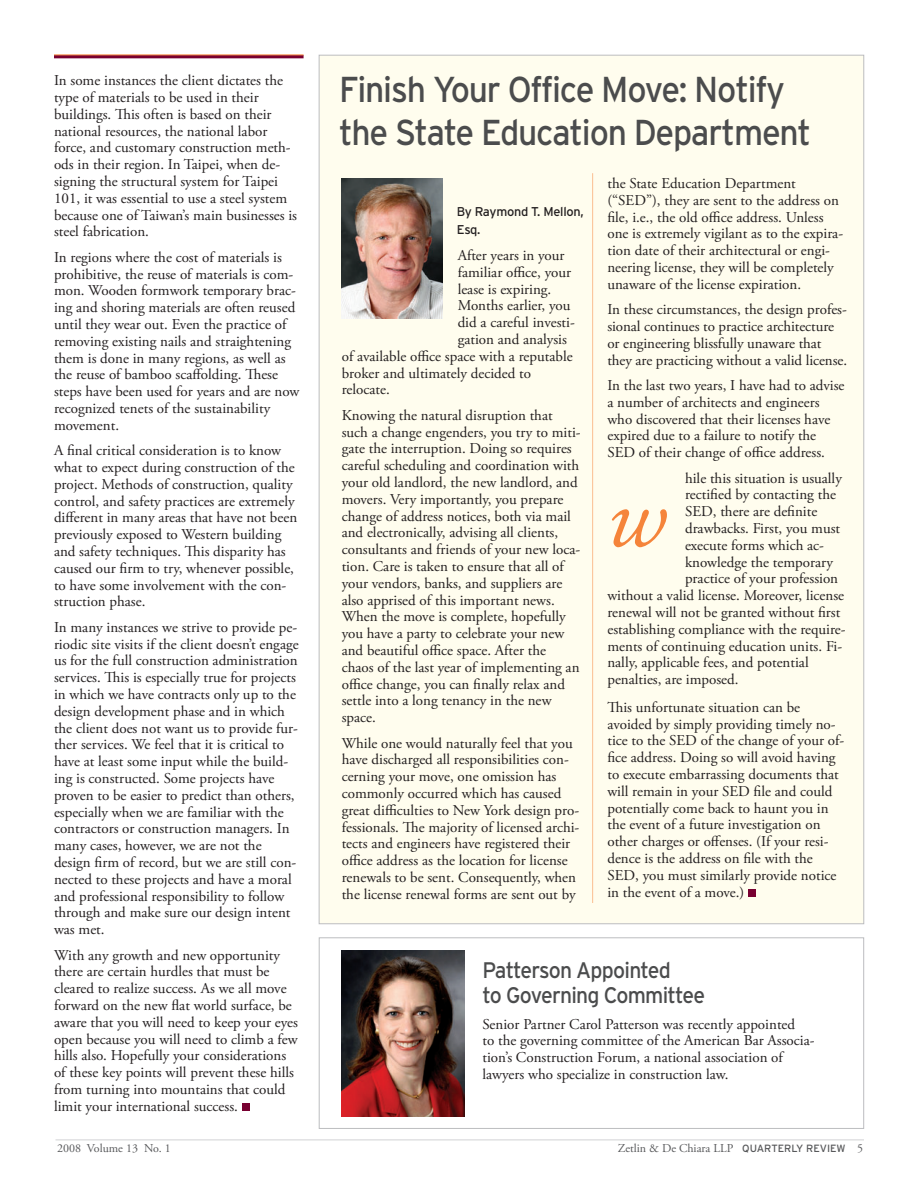
<style>
.page{position:relative;width:918px;height:1188px;background:#fff}
.page>*{position:absolute;margin:0;border:0;box-sizing:border-box;transform-origin:0 0}
.t1{font:italic 90px "Adobe Garamond Pro";color:#f5843a}
.t2{font:36px/43.5px "Interstate";letter-spacing:-.035em;color:#4b4c4d;scale:.94 1}
.t3{font:22.5px/25.5px "Interstate";letter-spacing:-.035em;color:#4b4c4d;scale:.94 1}
.t4{font:15px/16.8px "Adobe Garamond Pro";color:#231f20}
.t5{font:12.75px/18px "Interstate";letter-spacing:-.02em;color:#231f20}
.t6{font:12px "Adobe Garamond Pro";color:#57585a}
.s1{font-family:"Interstate";font-size:10.5px}
</style>
<div class="page">
<div style="left:319px;top:55px;width:545px;height:869px;background:#fffdee"></div>
<div style="left:319px;top:937px;width:545px;height:192px;border:1px solid #bcbdc0"></div>
<hr style="left:56px;top:1140px;width:808px;height:1px;background:#d1d2d4">
<div style="left:242px;top:1103px;width:7px;height:8px;background:#780031"></div>
<div style="left:748px;top:889px;width:8px;height:8px;background:#780031"></div>
<hr style="left:592px;top:173px;width:1px;height:730px;background:#fbbe91">
<img style="left:341px;top:950px;width:124px;height:167px">
<img style="left:341px;top:178px;width:102px;height:141px">
<hr style="left:54px;top:55px;width:250px;height:3px;background:#780031">
<hr style="left:54px;top:55px;width:250px;height:1px;background:#f5843a">
<p class="t4" style="left:54px;top:73px;width:245px">In some instances the client dictates the type of materials to be used in their buildings. This often is based on their national resources, the national labor force, and customary construction meth&shy;ods in their region. In Taipei, when de&shy;signing the structural system for Taipei 101, it was essential to use a steel system because one of Taiwan’s main businesses is steel fabrication.</p>
<p class="t4" style="left:54px;top:250px;width:247px">In regions where the cost of materials is prohibitive, the reuse of materials is com&shy;mon. Wooden formwork temporary brac&shy;ing and shoring materials are often reused until they wear out. Even the practice of removing existing nails and straightening them is done in many regions, as well as the reuse of bamboo scaffolding. These steps have been used for years and are now recognized tenets of the sustainability movement.</p>
<p class="t4" style="left:54px;top:443px;width:245px">A final critical consideration is to know what to expect during construction of the project. Methods of construction, quality control, and safety practices are extremely different in many areas that have not been previously exposed to Western building and safety techniques. This disparity has caused our firm to try, whenever possible, to have some involvement with the con&shy;struction phase.</p>
<p class="t4" style="left:54px;top:620px;width:246px">In many instances we strive to provide pe&shy;riodic site visits if the client doesn’t engage us for the full construction administration services. This is especially true for projects in which we have contracts only up to the design development phase and in which the client does not want us to provide fur&shy;ther services. We feel that it is critical to have at least some input while the build&shy;ing is constructed. Some projects have proven to be easier to predict than others, especially when we are familiar with the contractors or construction managers. In many cases, however, we are not the design firm of record, but we are still con&shy;nected to these projects and have a moral and professional responsibility to follow through and make sure our design intent was met.</p>
<p class="t4" style="left:54px;top:948px;width:246px">With any growth and new opportunity there are certain hurdles that must be cleared to realize success. As we all move forward on the new flat world surface, be aware that you will need to keep your eyes open because you will need to climb a few hills also. Hopefully your considerations of these key points will prevent these hills from turning into mountains that could limit your international success.</p>
<h2 class="t2" style="left:339px;top:71px;width:504px">Finish Your Office Move: Notify the State Education Department</h2>
<p class="t5" style="left:457px;top:203px;width:129px">By Raymond T. Mellon,<br>Esq.</p>
<p class="t4" style="left:458px;top:248px;width:108px">After years in your</p>
<p class="t4" style="left:458px;top:265px;width:115px">familiar office, your</p>
<p class="t4" style="left:458px;top:282px;width:95px">lease is expiring.</p>
<p class="t4" style="left:458px;top:299px;width:114px">Months earlier, you</p>
<p class="t4" style="left:458px;top:315px;width:119px">did a careful investi-</p>
<p class="t4" style="left:458px;top:332px;width:111px">gation and analysis</p>
<p class="t4" style="left:342px;top:349px;width:232px">of available office space with a reputable</p>
<p class="t4" style="left:342px;top:366px;width:191px">broker and ultimately decided to</p>
<p class="t4" style="left:342px;top:383px;width:50px">relocate.</p>
<p class="t4" style="left:342px;top:408px;width:241px">Knowing the natural disruption that such a change engenders, you try to miti&shy;gate the interruption. Doing so requires careful scheduling and coordination with your old landlord, the new landlord, and movers. Very importantly, you prepare change of address notices, both via mail and electronically, advising all clients, consultants and friends of your new loca&shy;tion. Care is taken to ensure that all of your vendors, banks, and suppliers are also apprised of this important news.<br>When the move is complete, hopefully you have a party to celebrate your new and beautiful office space. After the chaos of the last year of implementing an office change, you can finally relax and settle into a long tenancy in the new space.</p>
<p class="t4" style="left:342px;top:736px;width:239px">While one would naturally feel that you have discharged all responsibilities con&shy;cerning your move, one omission has commonly occurred which has caused great difficulties to New York design pro&shy;fessionals. The majority of licensed archi&shy;tects and engineers have registered their office address as the location for license renewals to be sent. Consequently, when the license renewal forms are sent out by</p>
<p class="t4" style="left:607px;top:176px;width:237px">the State Education Department (“SED”), they are sent to the address on file, i.e., the old office address. Unless one is extremely vigilant as to the expira&shy;tion date of their architectural or engi&shy;neering license, they will be completely unaware of the license expiration.</p>
<p class="t4" style="left:607px;top:302px;width:241px">In these circumstances, the design profes&shy;sional continues to practice architecture or engineering blissfully unaware that they are practicing without a valid license.</p>
<p class="t4" style="left:607px;top:378px;width:239px">In the last two years, I have had to advise a number of architects and engineers who discovered that their licenses have expired due to a failure to notify the SED of their change of office address.</p>
<p class="t4" style="left:685px;top:471px;width:158px">hile this situation is usually</p>
<p class="t4" style="left:685px;top:488px;width:152px">rectified by contacting the</p>
<p class="t4" style="left:685px;top:505px;width:134px">SED, there are definite</p>
<p class="t4" style="left:685px;top:521px;width:157px">drawbacks. First, you must</p>
<p class="t4" style="left:685px;top:538px;width:140px">execute forms which ac-</p>
<p class="t4" style="left:685px;top:555px;width:149px">knowledge the temporary</p>
<p class="t4" style="left:685px;top:572px;width:155px">practice of your profession</p>
<p class="t4" style="left:607px;top:589px;width:238px">without a valid license. Moreover, license</p>
<p class="t4" style="left:607px;top:605px;width:234px">renewal will not be granted without first</p>
<p class="t4" style="left:607px;top:622px;width:240px">establishing compliance with the require-</p>
<p class="t4" style="left:607px;top:639px;width:236px">ments of continuing education units. Fi-</p>
<p class="t4" style="left:607px;top:656px;width:203px">nally, applicable fees, and potential</p>
<p class="t4" style="left:607px;top:673px;width:133px">penalties, are imposed.</p>
<p class="t4" style="left:607px;top:700px;width:238px">This unfortunate situation can be avoided by simply providing timely no&shy;tice to the SED of the change of your of&shy;fice address. Doing so will avoid having to execute embarrassing documents that will remain in your SED file and could potentially come back to haunt you in the event of a future investigation on other charges or offenses. (If your resi&shy;dence is the address on file with the SED, you must similarly provide notice in the event of a move.)</p>
<h1 class="t1" style="left:606px;top:482px;width:61px">w</h1>
<h3 class="t3" style="left:483px;top:959px;width:238px">Patterson Appointed<br>to Governing Committee</h3>
<p class="t4" style="left:483px;top:1017px;width:334px">Senior Partner Carol Patterson was recently appointed<br>to the governing committee of the American Bar Associa&shy;tion’s Construction Forum, a national association of lawyers who specialize in construction law.</p>
<p class="t6" style="left:57px;top:1143px;width:115px">2008 Volume 13 No. 1</p>
<p class="t6" style="left:618px;top:1143px;width:247px">Zetlin &amp; De Chiara LLP <span class="s1">QUARTERLY REVIEW</span> 5</p>
</div>
